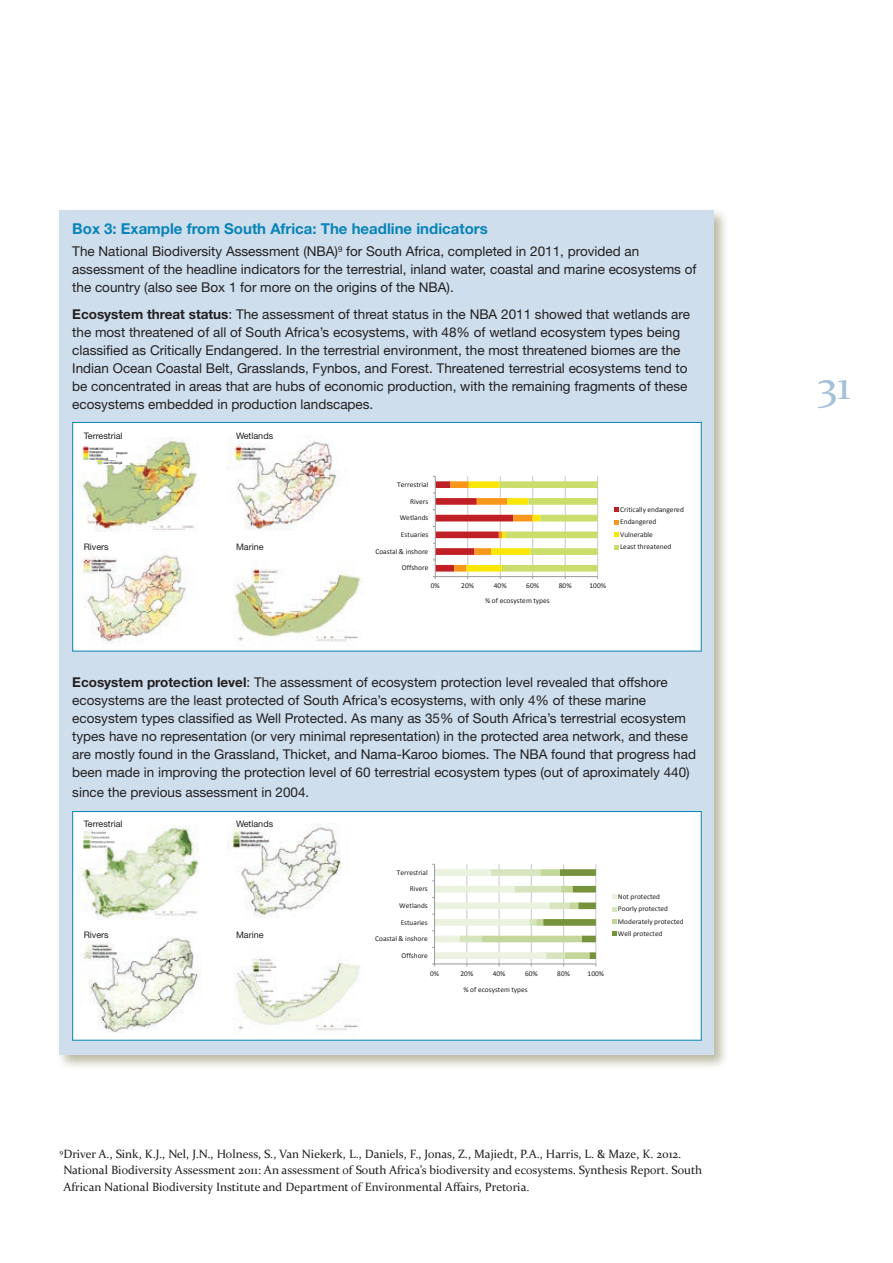
<style>
.page{position:relative;width:893px;height:1263px;background:#fff}
.page>*{position:absolute;margin:0;border:0;box-sizing:border-box;transform-origin:0 0}
.t1{font:42px "Constantia";color:#a4c1dc}
.t2{font:700 15px "Helvetica Neue LT Std";color:#0884b7}
.t3{font:13.5px/18px "Helvetica Neue LT Std";color:#231f20}
.t4{font:12px/16.5px "Constantia";color:#231f20}
.t5{font:9px "Helvetica Neue LT Std";color:#231f20}
.t6{font:7.5px/12.6px "Calibri";color:#231f20}
.t7{font:7.35px/12.5px "Calibri";color:#231f20}
.s1{font-weight:700}
</style>
<div class="page">
<div style="left:57px;top:208px;width:672px;height:862px;background:#a7a385;opacity:.75"></div>
<div style="left:60px;top:210px;width:654px;height:844px;background:#cedeec"></div>
<div style="left:72px;top:422px;width:630px;height:229px;background:#fff;border:1px solid #0884b7"></div>
<img style="left:79px;top:437px;width:120px;height:95px">
<img style="left:76px;top:549px;width:111px;height:95px">
<img style="left:227px;top:435px;width:112px;height:95px">
<img style="left:89px;top:439px;width:41px;height:25px">
<img style="left:79px;top:441px;width:37px;height:19px">
<img style="left:233px;top:569px;width:130px;height:73px">
<svg style="left:433px;top:476px;width:165px;height:103px"></svg>
<svg style="left:614px;top:507px;width:4px;height:4px"></svg>
<svg style="left:614px;top:520px;width:4px;height:4px"></svg>
<svg style="left:614px;top:532px;width:4px;height:5px"></svg>
<svg style="left:614px;top:545px;width:4px;height:4px"></svg>
<div style="left:72px;top:811px;width:630px;height:229px;background:#fff;border:1px solid #0884b7"></div>
<img style="left:79px;top:825px;width:120px;height:95px">
<img style="left:82px;top:936px;width:118px;height:98px">
<img style="left:227px;top:823px;width:114px;height:95px">
<img style="left:233px;top:957px;width:127px;height:74px">
<svg style="left:432px;top:864px;width:165px;height:102px"></svg>
<svg style="left:612px;top:894px;width:4px;height:5px"></svg>
<svg style="left:612px;top:907px;width:4px;height:4px"></svg>
<svg style="left:612px;top:919px;width:4px;height:5px"></svg>
<svg style="left:612px;top:932px;width:4px;height:4px"></svg>
<img style="left:80px;top:830px;width:39px;height:21px">
<p class="t2" style="left:72px;top:219px;width:417px">Box 3: Example from South Africa: The headline indicators</p>
<p class="t3" style="left:72px;top:242px;width:626px">The National Biodiversity Assessment (NBA)<sup>9</sup> for South Africa, completed in 2011, provided an assessment of the headline indicators for the terrestrial, inland water, coastal and marine ecosystems of the country (also see Box 1 for more on the origins of the NBA).</p>
<p class="t3" style="left:72px;top:305px;width:619px"><span class="s1">Ecosystem threat status</span>: The assessment of threat status in the NBA 2011 showed that wetlands are the most threatened of all of South Africa’s ecosystems, with 48% of wetland ecosystem types being classified as Critically Endangered. In the terrestrial environment, the most threatened biomes are the Indian Ocean Coastal Belt, Grasslands, Fynbos, and Forest. Threatened terrestrial ecosystems tend to be concentrated in areas that are hubs of economic production, with the remaining fragments of these ecosystems embedded in production landscapes.</p>
<p class="t5" style="left:84px;top:430px;width:40px">Terrestrial</p>
<p class="t5" style="left:84px;top:542px;width:26px">Rivers</p>
<p class="t5" style="left:236px;top:430px;width:39px">Wetlands</p>
<p class="t5" style="left:236px;top:542px;width:29px">Marine</p>
<p class="t6" style="left:397px;top:478px;width:33px">Terrestrial</p>
<p class="t6" style="left:410px;top:494px;width:20px">Rivers</p>
<p class="t6" style="left:400px;top:511px;width:30px">Wetlands</p>
<p class="t6" style="left:401px;top:528px;width:29px">Estuaries</p>
<p class="t6" style="left:375px;top:544px;width:54px">Coastal &amp; inshore</p>
<p class="t6" style="left:402px;top:561px;width:28px">Offshore</p>
<p class="t6" style="left:431px;top:579px;width:11px">0%</p>
<p class="t6" style="left:461px;top:579px;width:14px">20%</p>
<p class="t6" style="left:494px;top:579px;width:14px">40%</p>
<p class="t6" style="left:526px;top:579px;width:14px">60%</p>
<p class="t6" style="left:559px;top:579px;width:14px">80%</p>
<p class="t6" style="left:589px;top:579px;width:18px">100%</p>
<p class="t6" style="left:485px;top:594px;width:66px">% of ecosystem types</p>
<p class="t6" style="left:620px;top:502px;width:65px">Critically endangered<br>Endangered<br>Vulnerable<br>Least threatened</p>
<p class="t3" style="left:72px;top:673px;width:625px"><span class="s1">Ecosystem protection level</span>: The assessment of ecosystem protection level revealed that offshore ecosystems are the least protected of South Africa’s ecosystems, with only 4% of these marine ecosystem types classified as Well Protected. As many as 35% of South Africa’s terrestrial ecosystem types have no representation (or very minimal representation) in the protected area network, and these are mostly found in the Grassland, Thicket, and Nama-Karoo biomes. The NBA found that progress had been made in improving the protection level of 60 terrestrial ecosystem types (out of aproximately 440)</p>
<p class="t3" style="left:72px;top:783px;width:239px">since the previous assessment in 2004.</p>
<p class="t5" style="left:84px;top:818px;width:40px">Terrestrial</p>
<p class="t5" style="left:84px;top:930px;width:26px">Rivers</p>
<p class="t5" style="left:236px;top:818px;width:39px">Wetlands</p>
<p class="t5" style="left:236px;top:930px;width:29px">Marine</p>
<p class="t7" style="left:397px;top:866px;width:32px">Terrestrial</p>
<p class="t7" style="left:410px;top:882px;width:20px">Rivers</p>
<p class="t7" style="left:399px;top:899px;width:30px">Wetlands</p>
<p class="t7" style="left:401px;top:915px;width:29px">Estuaries</p>
<p class="t7" style="left:375px;top:932px;width:54px">Coastal &amp; inshore</p>
<p class="t7" style="left:402px;top:949px;width:28px">Offshore</p>
<p class="t7" style="left:430px;top:966px;width:11px">0%</p>
<p class="t7" style="left:460px;top:966px;width:14px">20%</p>
<p class="t7" style="left:493px;top:966px;width:14px">40%</p>
<p class="t7" style="left:525px;top:966px;width:14px">60%</p>
<p class="t7" style="left:557px;top:966px;width:14px">80%</p>
<p class="t7" style="left:588px;top:966px;width:18px">100%</p>
<p class="t7" style="left:463px;top:983px;width:66px">% of ecosystem types</p>
<p class="t7" style="left:618px;top:890px;width:67px">Not protected<br>Poorly protected<br>Moderately protected<br>Well protected</p>
<p class="t4" style="left:63px;top:1145px;width:640px;text-indent:-4px"><sup>9</sup>Driver A., Sink, K.J., Nel, J.N., Holness, S., Van Niekerk, L., Daniels, F., Jonas, Z., Majiedt, P.A., Harris, L. &amp; Maze, K. 2012.<br>National Biodiversity Assessment 2011: An assessment of South Africa’s biodiversity and ecosystems. Synthesis Report. South<br>African National Biodiversity Institute and Department of Environmental Affairs, Pretoria.</p>
<h1 class="t1" style="left:818px;top:356px;width:34px">31</h1>
</div>
